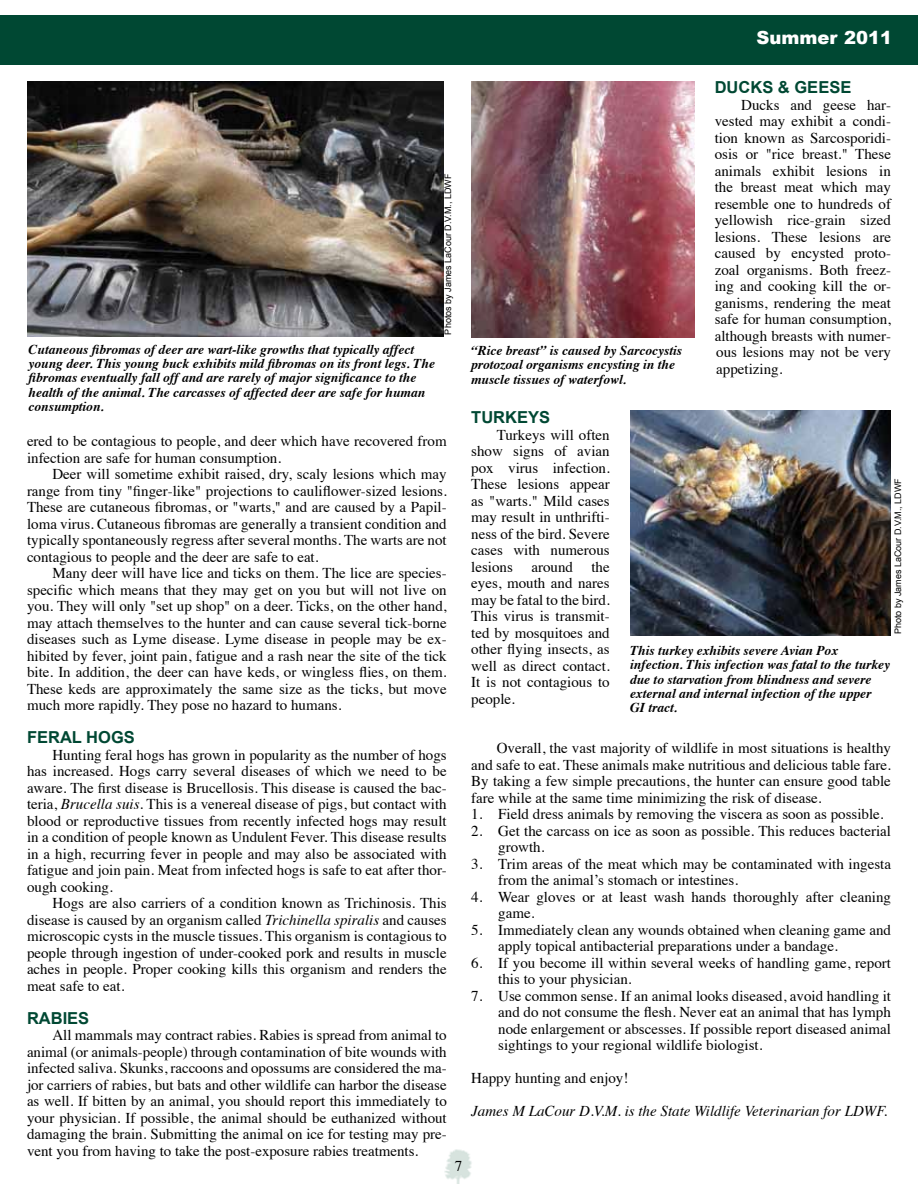
<style>
.page{position:relative;width:918px;height:1188px;background:#fff}
.page>*{position:absolute;margin:0;border:0;box-sizing:border-box;transform-origin:0 0}
.t1{font:900 18px "Arial";color:#fff}
.t2{font:700 16.5px "Arial";color:#004833}
.t3{font:15px/16.5px "Times";color:#000;text-align:justify}
.t4{font:italic 15px "Times";color:#000}
.t5{font:italic 700 13.5px/14.2px "Times";color:#000}
.t6{font:9px "Arial";color:#000}
.s1{font-style:italic}
</style>
<div class="page">
<img style="left:444px;top:1149px;width:28px;height:35px">
<div style="left:0;top:15px;width:918px;height:49px;background:#004833"></div>
<img style="left:471px;top:81px;width:223px;height:257px">
<img style="left:630px;top:410px;width:261px;height:226px">
<img style="left:27px;top:81px;width:416px;height:255px">
<p class="t1" style="left:756px;top:28px;width:137px">Summer 2011</p>
<p class="t5" style="left:28px;top:341px;width:408px">Cutaneous fibromas of deer are wart-like growths that typically affect young deer. This young buck exhibits mild fibromas on its front legs. The fibromas eventually fall off and are rarely of major significance to the health of the animal. The carcasses of affected deer are safe for human consumption.</p>
<p class="t6" style="left:442px;top:334px;width:162px;rotate:-90deg">Photos by James LaCour D.V.M., LDWF</p>
<p class="t3" style="left:27px;top:432px;width:421px">ered to be contagious to people, and deer which have recovered from infection are safe for human consumption.</p>
<p class="t3" style="left:27px;top:465px;width:421px;text-indent:26px">Deer will sometime exhibit raised, dry, scaly lesions which may range from tiny "finger-like" projections to cauliflower-sized lesions.<br>These are cutaneous fibromas, or "warts," and are caused by a Papil&shy;loma virus. Cutaneous fibromas are generally a transient condition and typically spontaneously regress after several months. The warts are not contagious to people and the deer are safe to eat.</p>
<p class="t3" style="left:27px;top:564px;width:421px;text-indent:26px">Many deer will have lice and ticks on them. The lice are species&shy;specific which means that they may get on you but will not live on you. They will only "set up shop" on a deer. Ticks, on the other hand, may attach themselves to the hunter and can cause several tick-borne diseases such as Lyme disease. Lyme disease in people may be ex&shy;hibited by fever, joint pain, fatigue and a rash near the site of the tick bite. In addition, the deer can have keds, or wingless flies, on them.<br>These keds are approximately the same size as the ticks, but move much more rapidly. They pose no hazard to humans.</p>
<p class="t2" style="left:27px;top:727px;width:109px">FERAL HOGS</p>
<p class="t3" style="left:27px;top:745px;width:421px;text-indent:26px">Hunting feral hogs has grown in popularity as the number of hogs has increased. Hogs carry several diseases of which we need to be aware. The first disease is Brucellosis. This disease is caused the bac&shy;teria, <span class="s1">Brucella suis</span>. This is a venereal disease of pigs, but contact with blood or reproductive tissues from recently infected hogs may result in a condition of people known as Undulent Fever. This disease results in a high, recurring fever in people and may also be associated with fatigue and join pain. Meat from infected hogs is safe to eat after thor&shy;ough cooking.</p>
<p class="t3" style="left:27px;top:894px;width:421px;text-indent:26px">Hogs are also carriers of a condition known as Trichinosis. This disease is caused by an organism called <span class="s1">Trichinella spiralis</span> and causes microscopic cysts in the muscle tissues. This organism is contagious to people through ingestion of under-cooked pork and results in muscle aches in people. Proper cooking kills this organism and renders the meat safe to eat.</p>
<p class="t2" style="left:27px;top:1007px;width:64px">RABIES</p>
<p class="t3" style="left:27px;top:1026px;width:421px;text-indent:26px">All mammals may contract rabies. Rabies is spread from animal to animal (or animals-people) through contamination of bite wounds with infected saliva. Skunks, raccoons and opossums are considered the ma&shy;jor carriers of rabies, but bats and other wildlife can harbor the disease as well. If bitten by an animal, you should report this immediately to your physician. If possible, the animal should be euthanized without damaging the brain. Submitting the animal on ice for testing may pre&shy;vent you from having to take the post-exposure rabies treatments.</p>
<p class="t3" style="left:455px;top:1157px;width:9px">7</p>
<p class="t5" style="left:471px;top:342px;width:213px">“Rice breast” is caused by Sarcocystis protozoal organisms encysting in the muscle tissues of waterfowl.</p>
<p class="t2" style="left:715px;top:76px;width:138px">DUCKS &amp; GEESE</p>
<p class="t3" style="left:715px;top:95px;width:178px;text-indent:27px">Ducks and geese har&shy;vested may exhibit a condi&shy;tion known as Sarcosporidi&shy;osis or "rice breast." These animals exhibit lesions in the breast meat which may resemble one to hundreds of yellowish rice-grain sized lesions. These lesions are caused by encysted proto&shy;zoal organisms. Both freez&shy;ing and cooking kill the or&shy;ganisms, rendering the meat safe for human consumption, although breasts with numer&shy;ous lesions may not be very appetizing.</p>
<p class="t2" style="left:471px;top:406px;width:80px">TURKEYS</p>
<p class="t3" style="left:471px;top:425px;width:140px;text-indent:26px">Turkeys will often show signs of avian pox virus infection.<br>These lesions appear as "warts." Mild cases may result in unthrifti&shy;ness of the bird. Severe cases with numerous lesions around the eyes, mouth and nares may be fatal to the bird.<br>This virus is transmit&shy;ted by mosquitoes and other flying insects, as well as direct contact.<br>It is not contagious to people.</p>
<p class="t3" style="left:471px;top:738px;width:421px;text-indent:26px">Overall, the vast majority of wildlife in most situations is healthy and safe to eat. These animals make nutritious and delicious table fare.<br>By taking a few simple precautions, the hunter can ensure good table fare while at the same time minimizing the risk of disease.</p>
<p class="t3" style="left:471px;top:804px;width:414px">1. Field dress animals by removing the viscera as soon as possible.</p>
<p class="t3" style="left:498px;top:821px;width:394px;text-indent:-27px">2. Get the carcass on ice as soon as possible. This reduces bacterial growth.</p>
<p class="t3" style="left:498px;top:854px;width:394px;text-indent:-27px">3. Trim areas of the meat which may be contaminated with ingesta from the animal’s stomach or intestines.</p>
<p class="t3" style="left:498px;top:887px;width:394px;text-indent:-27px">4. Wear gloves or at least wash hands thoroughly after cleaning game.</p>
<p class="t3" style="left:498px;top:920px;width:394px;text-indent:-27px">5. Immediately clean any wounds obtained when cleaning game and apply topical antibacterial preparations under a bandage.</p>
<p class="t3" style="left:498px;top:953px;width:394px;text-indent:-27px">6. If you become ill within several weeks of handling game, report this to your physician.</p>
<p class="t3" style="left:498px;top:986px;width:394px;text-indent:-27px">7. Use common sense. If an animal looks diseased, avoid handling it and do not consume the flesh. Never eat an animal that has lymph node enlargement or abscesses. If possible report diseased animal sightings to your regional wildlife biologist.</p>
<p class="t3" style="left:471px;top:1068px;width:159px">Happy hunting and enjoy!</p>
<p class="t4" style="left:471px;top:1098px;width:418px">James M LaCour D.V.M. is the State Wildlife Veterinarian for LDWF.</p>
<p class="t6" style="left:892px;top:634px;width:158px;rotate:-90deg">Photo by James LaCour D.V.M., LDWF</p>
<p class="t5" style="left:630px;top:642px;width:262px">This turkey exhibits severe Avian Pox infection. This infection was fatal to the turkey due to starvation from blindness and severe external and internal infection of the upper<br>GI tract.</p>
</div>
